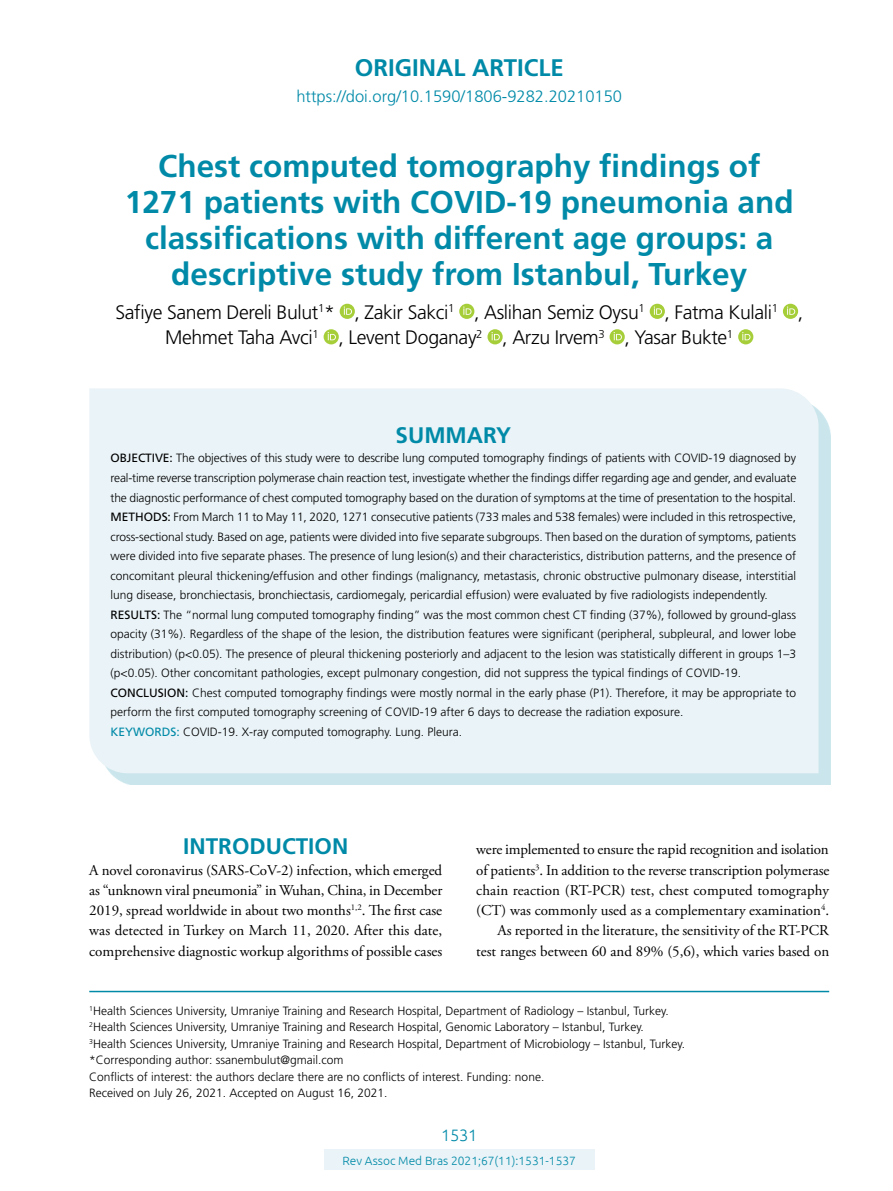
<style>
.page{position:relative;width:893px;height:1191px;background:#fff}
.page>*{position:absolute;margin:0;border:0;box-sizing:border-box;transform-origin:0 0}
.t1{font:700 31.5px/36px "Frutiger LT Std";color:#008aa8;text-align:center}
.t2{font:700 24px "Frutiger LT Std";color:#008aa8}
.t3{font:700 22.5px "Frutiger LT Std";color:#008aa8}
.t4{font:300 19.5px/25.5px "Frutiger LT Std";letter-spacing:-.02em;color:#000}
.t5{font:300 16.5px "Frutiger LT Std";color:#008aa8}
.t6{font:300 16.5px "Ubuntu";color:#008aa8}
.t7{font:15px/20.2px "Adobe Garamond Pro";color:#000;text-align:justify}
.t8{font:300 12px/19.5px "Frutiger LT Std";color:#000}
.t9{font:300 12px "Ubuntu";color:#008aa8}
.s1{font-weight:400}
.s2{font-weight:400;color:#008aa8}
</style>
<div class="page">
<div style="left:324px;top:1149px;width:270px;height:21px;background:#eaf3f7"></div>
<div style="left:101px;top:400px;width:730px;height:385px;background:#cae6ec"></div>
<div style="left:89px;top:388px;width:730px;height:385px;background:#eaf3f7"></div>
<svg style="left:340px;top:304px;width:15px;height:15px"></svg>
<svg style="left:344px;top:306px;width:8px;height:9px"></svg>
<div style="left:459px;top:304px;width:15px;height:15px;background:#a6ce39;border-radius:50%"></div>
<svg style="left:463px;top:306px;width:8px;height:9px"></svg>
<svg style="left:650px;top:304px;width:15px;height:15px"></svg>
<svg style="left:654px;top:306px;width:8px;height:9px"></svg>
<div style="left:783px;top:304px;width:15px;height:15px;background:#a6ce39;border-radius:50%"></div>
<svg style="left:787px;top:306px;width:8px;height:9px"></svg>
<svg style="left:324px;top:329px;width:15px;height:15px"></svg>
<svg style="left:328px;top:332px;width:8px;height:8px"></svg>
<svg style="left:487px;top:329px;width:16px;height:15px"></svg>
<svg style="left:492px;top:332px;width:8px;height:8px"></svg>
<svg style="left:610px;top:329px;width:15px;height:15px"></svg>
<svg style="left:614px;top:332px;width:8px;height:8px"></svg>
<svg style="left:738px;top:329px;width:15px;height:15px"></svg>
<svg style="left:742px;top:332px;width:8px;height:8px"></svg>
<hr style="left:89px;top:990px;width:740px;height:2px;background:#008aa8">
<h2 class="t2" style="left:355px;top:54px;width:210px">ORIGINAL ARTICLE</h2>
<h3 class="t5" style="left:296px;top:87px;width:327px">https://doi.org/10.1590/1806-9282.20210150</h3>
<h1 class="t1" style="left:125px;top:148px;width:670px">Chest computed tomography findings of 1271 patients with COVID-19 pneumonia and classifications with different age groups: a descriptive study from Istanbul, Turkey</h1>
<h3 class="t4" style="left:165px;top:300px;width:639px;text-indent:-50px">Safiye Sanem Dereli Bulut<sup>1</sup>* , Zakir Sakci<sup>1</sup> , Aslihan Semiz Oysu<sup>1</sup> , Fatma Kulali<sup>1</sup> ,<br>Mehmet Taha Avci<sup>1</sup> , Levent Doganay<sup>2</sup> , Arzu Irvem<sup>3</sup> , Yasar Bukte<sup>1</sup></h3>
<h3 class="t3" style="left:396px;top:422px;width:117px">SUMMARY</h3>
<p class="t8" style="left:111px;top:449px;width:687px"><span class="s1">OBJECTIVE:</span> The objectives of this study were to describe lung computed tomography findings of patients with COVID-19 diagnosed by real-time reverse transcription polymerase chain reaction test, investigate whether the findings differ regarding age and gender, and evaluate the diagnostic performance of chest computed tomography based on the duration of symptoms at the time of presentation to the hospital.<br><span class="s1">METHODS:</span> From March 11 to May 11, 2020, 1271 consecutive patients (733 males and 538 females) were included in this retrospective, cross-sectional study. Based on age, patients were divided into five separate subgroups. Then based on the duration of symptoms, patients were divided into five separate phases. The presence of lung lesion(s) and their characteristics, distribution patterns, and the presence of concomitant pleural thickening/effusion and other findings (malignancy, metastasis, chronic obstructive pulmonary disease, interstitial lung disease, bronchiectasis, bronchiectasis, cardiomegaly, pericardial effusion) were evaluated by five radiologists independently.<br><span class="s1">RESULTS:</span> The “normal lung computed tomography finding” was the most common chest CT finding (37%), followed by ground-glass opacity (31%). Regardless of the shape of the lesion, the distribution features were significant (peripheral, subpleural, and lower lobe distribution) (p&lt;0.05). The presence of pleural thickening posteriorly and adjacent to the lesion was statistically different in groups 1–3 (p&lt;0.05). Other concomitant pathologies, except pulmonary congestion, did not suppress the typical findings of COVID-19.<br><span class="s1">CONCLUSION:</span> Chest computed tomography findings were mostly normal in the early phase (P1). Therefore, it may be appropriate to perform the first computed tomography screening of COVID-19 after 6 days to decrease the radiation exposure.<br><span class="s2">KEYWORDS:</span> COVID-19. X-ray computed tomography. Lung. Pleura.</p>
<h3 class="t3" style="left:183px;top:833px;width:167px">INTRODUCTION</h3>
<p class="t7" style="left:89px;top:860px;width:354px">A novel coronavirus (SARS-CoV-2) infection, which emerged as “unknown viral pneumonia” in Wuhan, China, in December 2019, spread worldwide in about two months<sup>1,2</sup>. The first case was detected in Turkey on March 11, 2020. After this date, comprehensive diagnostic workup algorithms of possible cases</p>
<p class="t7" style="left:476px;top:840px;width:355px;text-align:right">were implemented to ensure the rapid recognition and isolation of patients<sup>3</sup>. In addition to the reverse transcription polymerase chain reaction (RT-PCR) test, chest computed tomography (CT) was commonly used as a complementary examination<sup>4</sup>.<br>As reported in the literature, the sensitivity of the RT-PCR test ranges between 60 and 89% (5,6), which varies based on</p>
<p class="t8" style="left:89px;top:1002px;width:597px;line-height:16.5px"><sup>1</sup>Health Sciences University, Umraniye Training and Research Hospital, Department of Radiology – Istanbul, Turkey.<br><sup>2</sup>Health Sciences University, Umraniye Training and Research Hospital, Genomic Laboratory – Istanbul, Turkey.<br><sup>3</sup>Health Sciences University, Umraniye Training and Research Hospital, Department of Microbiology – Istanbul, Turkey. *Corresponding author: ssanembulut@gmail.com<br>Conflicts of interest: the authors declare there are no conflicts of interest. Funding: none.<br>Received on July 26, 2021. Accepted on August 16, 2021.</p>
<h3 class="t6" style="left:441px;top:1125px;width:38px">1531</h3>
<p class="t9" style="left:342px;top:1153px;width:235px">Rev Assoc Med Bras 2021;67(11):1531-1537</p>
</div>
